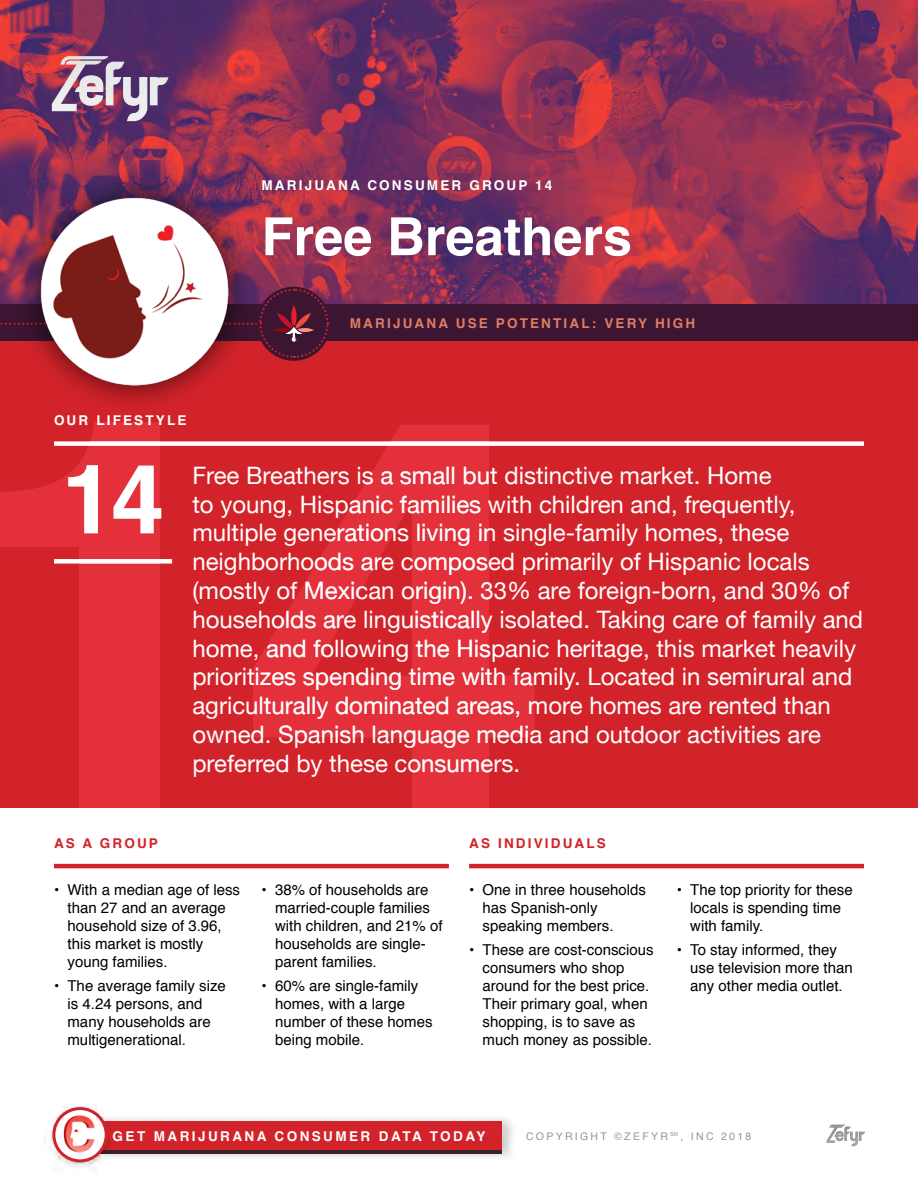
<style>
.page{position:relative;width:918px;height:1188px;background:#fff}
.page>*{position:absolute;margin:0;border:0;box-sizing:border-box;transform-origin:0 0}
.t1{font:700 567.3px "Helvetica";color:#fff}
.t2{font:700 96px "Helvetica";color:#fff}
.t3{font:700 52.5px "Helvetica";color:#fff}
.t4{font:24px/28.8px "Helvetica Neue";color:#fff}
.t5{font:15px/18px "Helvetica";color:#000}
.t6{font:700 13.5px "Helvetica";letter-spacing:.16em;color:#fff}
.t7{font:700 13.5px "Helvetica";letter-spacing:.16em;color:#e07c63}
.t8{font:700 13.5px "Helvetica";letter-spacing:.18em;color:#fff}
.t9{font:700 13.5px "Helvetica";letter-spacing:.16em;color:#d2232a}
.t10{font:10.5px "Helvetica";letter-spacing:.22em;color:#939598}
</style>
<div class="page">
<img style="left:0;top:0;width:918px;height:305px">
<svg style="left:52px;top:56px;width:116px;height:65px;background:#967293"></svg>
<div style="left:0;top:341px;width:918px;height:467px;background:#d2232a"></div>
<div style="left:54px;top:441px;width:810px;height:5px;background:#fff"></div>
<div style="left:54px;top:559px;width:118px;height:5px;background:#fff"></div>
<hr style="left:54px;top:864px;width:395px;height:4px;background:#d2232a">
<hr style="left:469px;top:864px;width:395px;height:4px;background:#d2232a">
<div style="left:0;top:305px;width:918px;height:36px;background:#3b1531"></div>
<div style="left:12px;top:169px;width:245px;height:245px;background:#000;opacity:.75"></div>
<img style="left:28px;top:185px;width:213px;height:213px;border-radius:107px">
<svg style="left:0;top:288px;width:330px;height:71px"></svg>
<div style="left:94px;top:1113px;width:424px;height:49px;background:#000;opacity:.2"></div>
<div style="left:96px;top:1125px;width:406px;height:29px;background:#39232a"></div>
<div style="left:96px;top:1121px;width:406px;height:29px;background:#d2232a"></div>
<img style="left:50px;top:1104px;width:65px;height:63px">
<div style="left:52px;top:1107px;width:56px;height:55px;border:3px solid #d2232a;border-radius:50%"></div>
<svg style="left:827px;top:1125px;width:38px;height:21px"></svg>
<p class="t6" style="left:262px;top:175px;width:292px">MARIJUANA CONSUMER GROUP 14</p>
<h3 class="t3" style="left:262px;top:194px;width:372px">Free Breathers</h3>
<p class="t7" style="left:350px;top:312px;width:347px">MARIJUANA USE POTENTIAL: VERY HIGH</p>
<p class="t6" style="left:54px;top:409px;width:134px">OUR LIFESTYLE</p>
<h1 class="t1" style="left:-55px;top:166px;width:610px">14</h1>
<h2 class="t2" style="left:62px;top:422px;width:104px">14</h2>
<p class="t4" style="left:192px;top:462px;width:672px">Free Breathers is a small but distinctive market. Home<br>to young, Hispanic families with children and, frequently, multiple generations living in single-family homes, these neighborhoods are composed primarily of Hispanic locals (mostly of Mexican origin). 33% are foreign-born, and 30% of households are linguistically isolated. Taking care of family and home, and following the Hispanic heritage, this market heavily prioritizes spending time with family. Located in semirural and agriculturally dominated areas, more homes are rented than owned. Spanish language media and outdoor activities are preferred by these consumers.</p>
<p class="t9" style="left:54px;top:833px;width:105px">AS A GROUP</p>
<p class="t9" style="left:469px;top:833px;width:138px">AS INDIVIDUALS</p>
<p class="t5" style="left:68px;top:881px;width:174px;text-indent:-14px">• With a median age of less than 27 and an average household size of 3.96, this market is mostly young families.</p>
<p class="t5" style="left:68px;top:978px;width:160px;text-indent:-14px">• The average family size is 4.24 persons, and many households are multigenerational.</p>
<p class="t5" style="left:483px;top:881px;width:165px;text-indent:-14px">• One in three households has Spanish-only speaking members.</p>
<p class="t5" style="left:483px;top:942px;width:172px;text-indent:-14px">• These are cost-conscious consumers who shop around for the best price.<br>Their primary goal, when shopping, is to save as much money as possible.</p>
<p class="t5" style="left:275px;top:881px;width:169px;text-indent:-14px">• 38% of households are married-couple families with children, and 21% of households are single&shy;parent families.</p>
<p class="t5" style="left:275px;top:978px;width:159px;text-indent:-14px">• 60% are single-family homes, with a large number of these homes being mobile.</p>
<p class="t5" style="left:690px;top:881px;width:164px;text-indent:-14px">• The top priority for these locals is spending time with family.</p>
<p class="t5" style="left:690px;top:942px;width:164px;text-indent:-14px">• To stay informed, they use television more than any other media outlet.</p>
<p class="t8" style="left:113px;top:1125px;width:374px">GET MARIJURANA CONSUMER DATA TODAY</p>
<p class="t10" style="left:526px;top:1129px;width:227px">COPYRIGHT ©ZEFYR℠, INC 2018</p>
</div>
